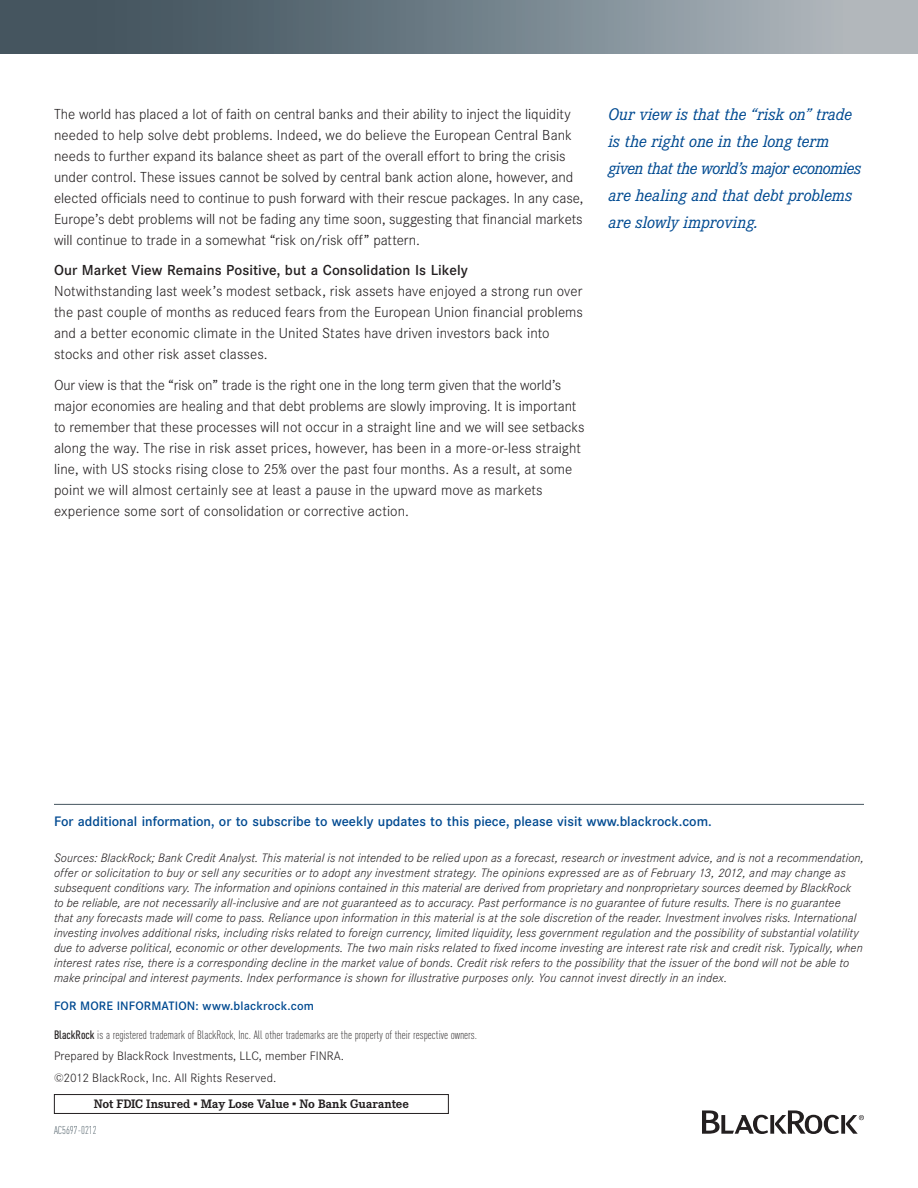
<style>
.page{position:relative;width:918px;height:1188px;background:#fff}
.page>*{position:absolute;margin:0;border:0;box-sizing:border-box;transform-origin:0 0}
.t1{font:italic 16.5px/27px "Corporate E";letter-spacing:-.01em;color:#014a91}
.t2{font:300 14.25px/21px "Corporate S";color:#231f20}
.t3{font:500 14.25px "Corporate S";letter-spacing:.005em;color:#231f20}
.t4{font:500 13.5px "Corporate S";color:#014a91}
.t5{font:italic 300 12px/15px "Corporate S";letter-spacing:.01em;color:#231f20}
.t6{font:300 12px "DIN Cond";color:#231f20}
.t7{font:300 12px/21.8px "Corporate S";color:#231f20}
.t8{font:700 12px "Corporate E";color:#231f20}
.t9{font:500 12px "Corporate S";letter-spacing:.01em;color:#014a91}
.t10{font:300 11.25px "DIN Cond";color:#45555f}
.s1{font-weight:500}
</style>
<div class="page">
<hr style="left:54px;top:804px;width:810px;height:1px;background:#45555f">
<div style="left:54px;top:1094px;width:395px;height:20px;border:1px solid #231f20"></div>
<div style="left:0;top:0;width:918px;height:54px;background:linear-gradient(to right,#344752,#b4bcc1)"></div>
<svg style="left:702px;top:1110px;width:162px;height:24px"></svg>
<p class="t2" style="left:54px;top:103px;width:531px">The world has placed a lot of faith on central banks and their ability to inject the liquidity needed to help solve debt problems. Indeed, we do believe the European Central Bank needs to further expand its balance sheet as part of the overall effort to bring the crisis under control. These issues cannot be solved by central bank action alone, however, and elected officials need to continue to push forward with their rescue packages. In any case, Europe’s debt problems will not be fading any time soon, suggesting that financial markets will continue to trade in a somewhat “risk on/risk off” pattern.</p>
<p class="t3" style="left:54px;top:262px;width:415px">Our Market View Remains Positive, but a Consolidation Is Likely</p>
<p class="t2" style="left:54px;top:281px;width:531px">Notwithstanding last week’s modest setback, risk assets have enjoyed a strong run over the past couple of months as reduced fears from the European Union financial problems and a better economic climate in the United States have driven investors back into stocks and other risk asset classes.</p>
<p class="t2" style="left:54px;top:375px;width:532px">Our view is that the “risk on” trade is the right one in the long term given that the world’s major economies are healing and that debt problems are slowly improving. It is important to remember that these processes will not occur in a straight line and we will see setbacks along the way. The rise in risk asset prices, however, has been in a more-or-less straight line, with US stocks rising close to 25% over the past four months. As a result, at some point we will almost certainly see at least a pause in the upward move as markets experience some sort of consolidation or corrective action.</p>
<p class="t1" style="left:608px;top:101px;width:255px">Our view is that the “risk on” trade is the right one in the long term given that the world’s major economies are healing and that debt problems are slowly improving.</p>
<p class="t4" style="left:54px;top:814px;width:659px">For additional information, or to subscribe to weekly updates to this piece, please visit www.blackrock.com.</p>
<p class="t5" style="left:54px;top:850px;width:811px">Sources: BlackRock; Bank Credit Analyst. This material is not intended to be relied upon as a forecast, research or investment advice, and is not a recommendation, offer or solicitation to buy or sell any securities or to adopt any investment strategy. The opinions expressed are as of February 13, 2012, and may change as subsequent conditions vary. The information and opinions contained in this material are derived from proprietary and nonproprietary sources deemed by BlackRock<br>to be reliable, are not necessarily all-inclusive and are not guaranteed as to accuracy. Past performance is no guarantee of future results. There is no guarantee<br>that any forecasts made will come to pass. Reliance upon information in this material is at the sole discretion of the reader. Investment involves risks. International investing involves additional risks, including risks related to foreign currency, limited liquidity, less government regulation and the possibility of substantial volatility due to adverse political, economic or other developments. The two main risks related to fixed income investing are interest rate risk and credit risk. Typically, when interest rates rise, there is a corresponding decline in the market value of bonds. Credit risk refers to the possibility that the issuer of the bond will not be able to make principal and interest payments. Index performance is shown for illustrative purposes only. You cannot invest directly in an index.</p>
<p class="t9" style="left:54px;top:999px;width:261px">FOR MORE INFORMATION: www.blackrock.com</p>
<p class="t6" style="left:54px;top:1028px;width:425px"><span class="s1">BlackRock</span> is a registered trademark of BlackRock, Inc. All other trademarks are the property of their respective owners.</p>
<p class="t7" style="left:54px;top:1045px;width:292px">Prepared by BlackRock Investments, LLC, member FINRA. ©2012 BlackRock, Inc. All Rights Reserved.</p>
<p class="t8" style="left:94px;top:1097px;width:316px">Not FDIC Insured • May Lose Value • No Bank Guarantee</p>
<p class="t10" style="left:54px;top:1124px;width:44px">AC5697-0212</p>
</div>
